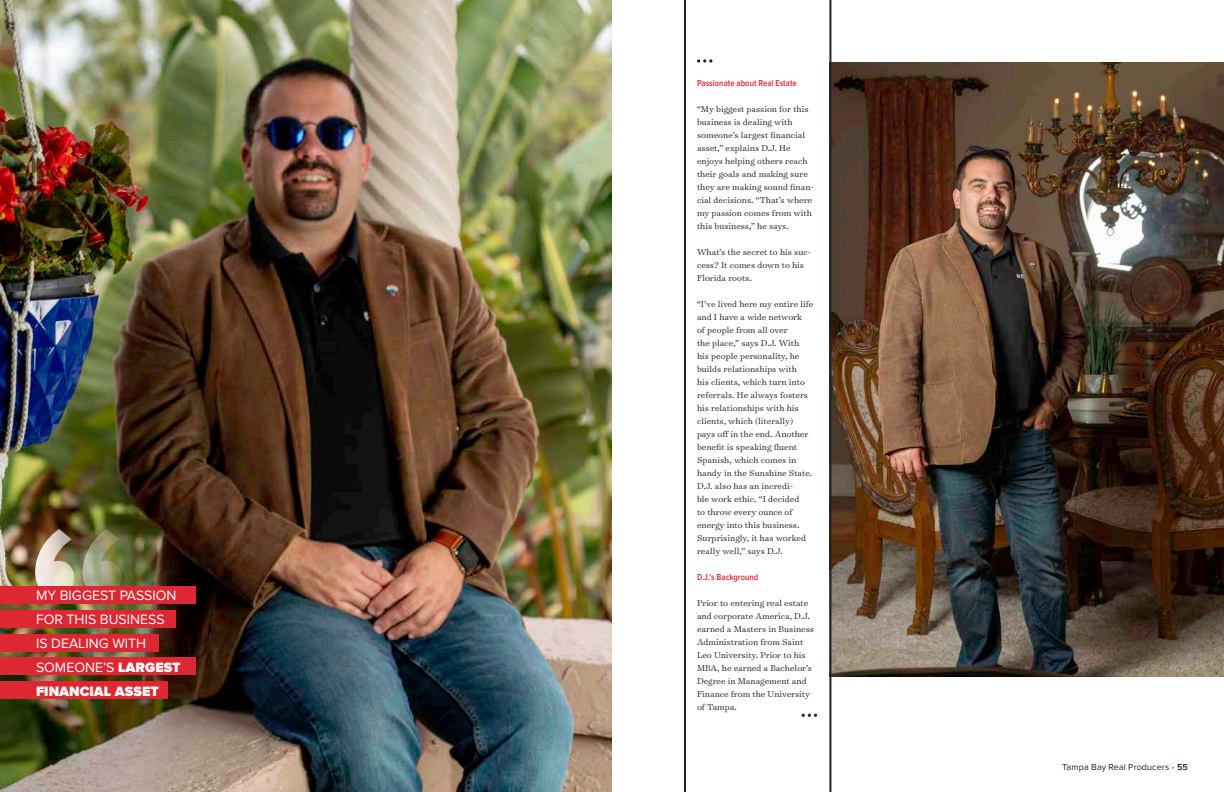
<style>
.page{position:relative;width:1224px;height:792px;background:#fff}
.page>*{position:absolute;margin:0;border:0;box-sizing:border-box;transform-origin:0 0}
.t1{font:700 232.5px "Proxima Nova";color:#fff}
.t2{font:14.1px/24px "Proxima Nova";color:#fff}
.t3{font:300 9.8px/13px "Surveyor Text";color:#231f20}
.t4{font:600 9px "Proxima Nova Cond";color:#dd2833}
.t5{font:9px "Proxima Nova";letter-spacing:.01em;color:#231f20}
.s1{font-weight:900}
.s2{color:#19a8e0}
.s3{font-weight:600}
</style>
<div class="page">
<img style="left:831px;top:63px;width:393px;height:614px">
<img style="left:0;top:0;width:612px;height:792px">
<div style="left:0;top:586px;width:196px;height:18px;background:#dd2833"></div>
<div style="left:0;top:610px;width:176px;height:18px;background:#dd2833"></div>
<div style="left:0;top:634px;width:158px;height:17px;background:#dd2833"></div>
<div style="left:0;top:658px;width:196px;height:17px;background:#dd2833"></div>
<div style="left:0;top:681px;width:168px;height:18px;background:#dd2833"></div>
<hr style="left:684px;top:0;width:2px;height:792px;background:#231f20">
<hr style="left:829px;top:0;width:2px;height:792px;background:#231f20">
<svg style="left:802px;top:714px;width:15px;height:3px"></svg>
<svg style="left:697px;top:59px;width:15px;height:4px"></svg>
<h1 class="t1" style="left:26px;top:503px;width:108px">“</h1>
<h2 class="t2" style="left:36px;top:584px;width:146px">MY BIGGEST PASSION<br>FOR THIS BUSINESS<br>IS DEALING WITH<br>SOMEONE’S <span class="s1">LARGEST<br>FINANCIAL ASSET</span></h2>
<p class="t4" style="left:697px;top:79px;width:101px">Passionate about Real Estate</p>
<p class="t3" style="left:697px;top:102px;width:118px">“My biggest passion for this business is dealing with someone’s largest financial asset,” explains D.J. He enjoys helping others reach their goals and making sure they are making sound finan&shy;cial decisions. “That’s where my passion comes from with this business,” he says.</p>
<p class="t3" style="left:697px;top:245px;width:116px">What’s the secret to his suc&shy;cess? It comes down to his<br>Florida roots.</p>
<p class="t3" style="left:697px;top:297px;width:118px">“I’ve lived here my entire life and I have a wide network<br>of people from all over<br>the place,” says D.J. With his people personality, he builds relationships with<br>his clients, which turn into referrals. He always fosters his relationships with his clients, which (literally) pays off in the end. Another benefit is speaking fluent<br>Spanish, which comes in handy in the Sunshine State.<br>D.J. also has an incredi-<br>ble work ethic. “I decided<br>to throw every ounce of energy into this business.<br>Surprisingly, it has worked really well,” says D.J.</p>
<p class="t4" style="left:697px;top:573px;width:63px">D.J.’s Background</p>
<p class="t3" style="left:697px;top:596px;width:118px">Prior to entering real estate and corporate America, D.J. earned a Masters in Business<br>Administration from Saint<br>Leo University. Prior to his<br>MBA, he earned a Bachelor’s<br>Degree in Management and<br>Finance from the University of Tampa.</p>
<p class="t5" style="left:1062px;top:762px;width:127px">Tampa Bay Real Producers <span class="s2">•</span> <span class="s3">55</span></p>
</div>
